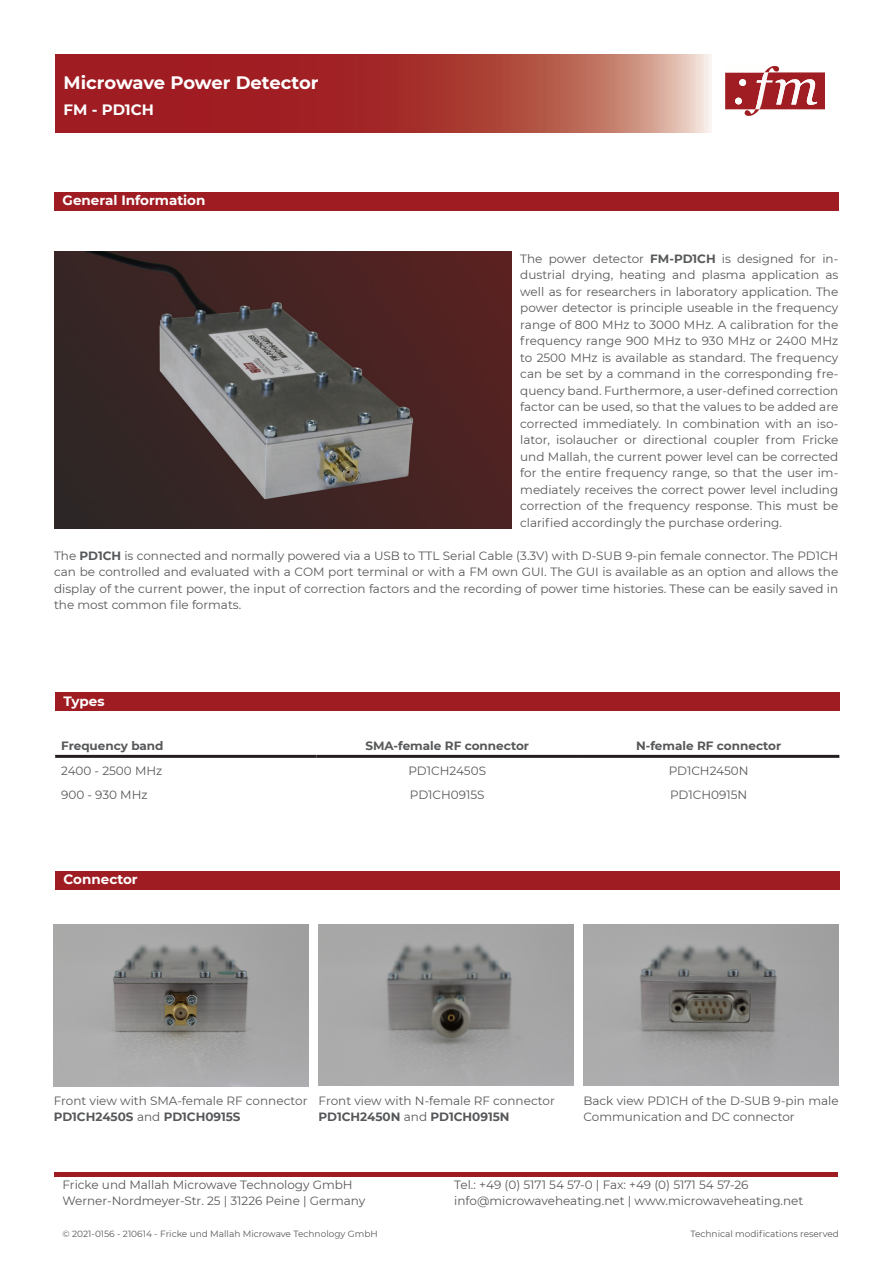
<style>
.page{position:relative;width:893px;height:1263px;background:#fff}
.page>*{position:absolute;margin:0;border:0;box-sizing:border-box;transform-origin:0 0}
.Headline_Category{font:700 18px "Montserrat";letter-spacing:-.01em;color:#fff}
.t1{font:700 15px "Montserrat";color:#fff}
.Interrupter{font:700 13.5px "Montserrat";color:#fff}
.Text_8R_ohne_Einzug{font:12px/16.5px "Montserrat";color:#57585a}
.Text_8R_ohne_Einzug-2{font:700 12px "Montserrat";color:#57585a}
.Text_6R{font:9px "Montserrat";color:#57585a}
.s1{font-weight:700}
.s2{font-weight:400}
</style>
<div class="page">
<div style="left:54px;top:192px;width:784px;height:19px;background:#9f1c22"></div>
<svg style="left:725px;top:66px;width:100px;height:50px"></svg>
<div style="left:54px;top:1171px;width:783px;height:5px;background:#9f1c22"></div>
<div style="left:55px;top:693px;width:784px;height:18px;background:#9f1c22"></div>
<hr style="left:55px;top:755px;width:262px;height:3px;background:#231f20">
<hr style="left:317px;top:755px;width:261px;height:3px;background:#231f20">
<hr style="left:578px;top:755px;width:261px;height:3px;background:#231f20">
<svg style="left:55px;top:54px;width:656px;height:78px;background:#ad433f"></svg>
<img style="left:55px;top:251px;width:457px;height:278px">
<div style="left:55px;top:871px;width:784px;height:19px;background:#9f1c22"></div>
<img style="left:54px;top:925px;width:255px;height:161px">
<img style="left:319px;top:925px;width:255px;height:161px">
<img style="left:584px;top:925px;width:255px;height:161px">
<p class="Headline_Category" style="left:64px;top:69px;width:257px">Microwave Power Detector</p>
<p class="t1" style="left:64px;top:99px;width:92px">FM - PD1CH</p>
<p class="Interrupter" style="left:63px;top:191px;width:144px">General Information</p>
<p class="Text_8R_ohne_Einzug" style="left:520px;top:250px;width:320px;text-align:justify">The power detector <span class="s1">FM-PD1CH</span> is designed for in&shy;dustrial drying, heating and plasma application as well as for researchers in laboratory application. The power detector is principle useable in the frequency range of 800 MHz to 3000 MHz. A calibration for the frequency range 900 MHz to 930 MHz or 2400 MHz to 2500 MHz is available as standard. The frequency can be set by a command in the corresponding fre&shy;quency band. Furthermore, a user-defined correction factor can be used, so that the values to be added are corrected immediately. In combination with an iso&shy;lator, isolaucher or directional coupler from Fricke und Mallah, the current power level can be corrected for the entire frequency range, so that the user im&shy;mediately receives the correct power level including correction of the frequency response. This must be clarified accordingly the purchase ordering.</p>
<p class="Text_8R_ohne_Einzug" style="left:54px;top:547px;width:786px;text-align:justify">The <span class="s1">PD1CH</span> is connected and normally powered via a USB to TTL Serial Cable (3.3V) with D-SUB 9-pin female connector. The PD1CH can be controlled and evaluated with a COM port terminal or with a FM own GUI. The GUI is available as an option and allows the display of the current power, the input of correction factors and the recording of power time histories. These can be easily saved in the most common file formats.</p>
<p class="Interrupter" style="left:64px;top:691px;width:42px">Types</p>
<p class="Text_8R_ohne_Einzug-2" style="left:61px;top:737px;width:104px">Frequency band</p>
<p class="Text_8R_ohne_Einzug-2" style="left:365px;top:737px;width:165px">SMA-female RF connector</p>
<p class="Text_8R_ohne_Einzug-2" style="left:636px;top:737px;width:147px">N-female RF connector</p>
<p class="Text_8R_ohne_Einzug" style="left:61px;top:762px;width:103px">2400 - 2500 MHz</p>
<p class="Text_8R_ohne_Einzug" style="left:408px;top:762px;width:79px">PD1CH2450S</p>
<p class="Text_8R_ohne_Einzug" style="left:669px;top:762px;width:81px">PD1CH2450N</p>
<p class="Text_8R_ohne_Einzug" style="left:61px;top:786px;width:88px">900 - 930 MHz</p>
<p class="Text_8R_ohne_Einzug" style="left:410px;top:786px;width:76px">PD1CH0915S</p>
<p class="Text_8R_ohne_Einzug" style="left:670px;top:786px;width:79px">PD1CH0915N</p>
<p class="Interrupter" style="left:64px;top:870px;width:76px">Connector</p>
<p class="Text_8R_ohne_Einzug" style="left:54px;top:1092px;width:255px">Front view with SMA-female RF connector</p>
<p class="Text_8R_ohne_Einzug-2" style="left:54px;top:1108px;width:188px">PD1CH2450S <span class="s2">and</span> PD1CH0915S</p>
<p class="Text_8R_ohne_Einzug" style="left:319px;top:1092px;width:238px">Front view with N-female RF connector</p>
<p class="Text_8R_ohne_Einzug-2" style="left:319px;top:1108px;width:192px">PD1CH2450N <span class="s2">and</span> PD1CH0915N</p>
<p class="Text_8R_ohne_Einzug" style="left:583px;top:1092px;width:257px">Back view PD1CH of the D-SUB 9-pin male<br>Communication and DC connector</p>
<p class="Text_8R_ohne_Einzug" style="left:63px;top:1176px;width:304px">Fricke und Mallah Microwave Technology GmbH<br>Werner-Nordmeyer-Str. 25 | 31226 Peine | Germany</p>
<p class="Text_8R_ohne_Einzug" style="left:454px;top:1176px;width:351px">Tel.: +49 (0) 5171 54 57-0 | Fax: +49 (0) 5171 54 57-26 info@microwaveheating.net | www.microwaveheating.net</p>
<p class="Text_6R" style="left:63px;top:1227px;width:317px">© 2021-0156 - 210614 - Fricke und Mallah Microwave Technology GmbH</p>
<p class="Text_6R" style="left:690px;top:1228px;width:150px">Technical modifications reserved</p>
</div>
